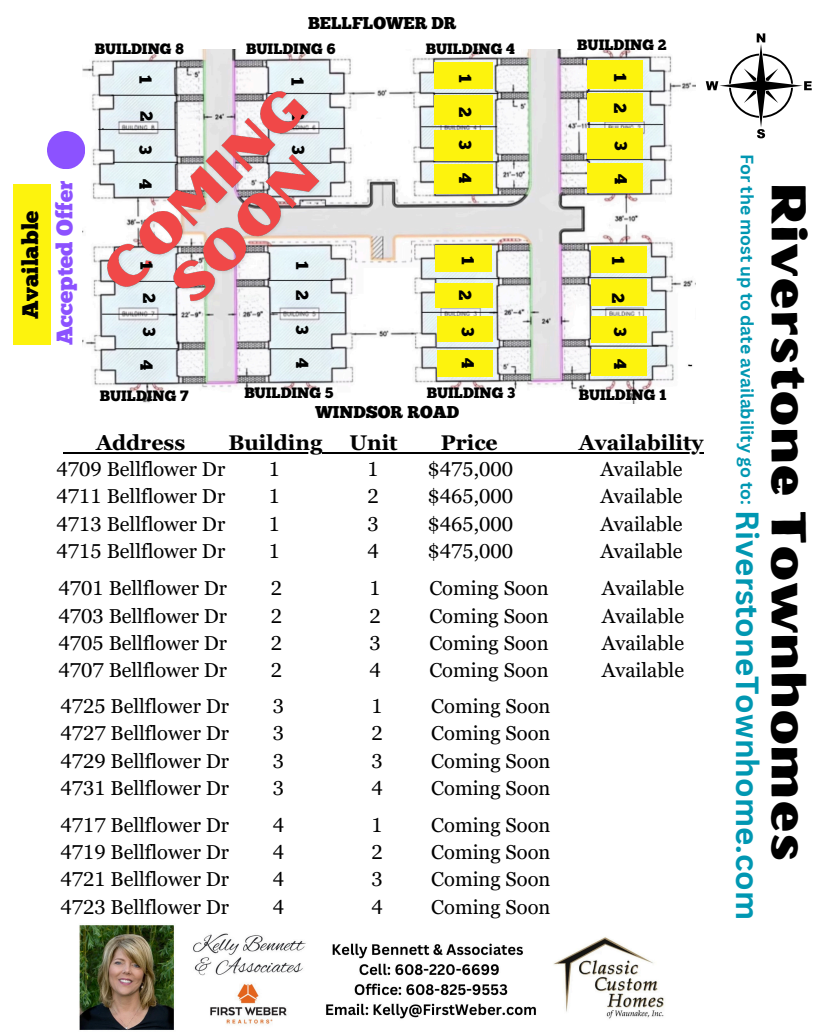
<style>
.page{position:relative;width:833px;height:1035px;background:#fff}
.page>*{position:absolute;margin:0;border:0;box-sizing:border-box;transform-origin:0 0}
.t1{font:48.75px "Oilvare Base";color:#000}
.t2{font:700 31.25px "Canva Sans";color:#0097b2}
.t3{font:22.5px "Chunk Five";color:#8c52ff}
.t4{font:22.5px "Chunk Five";color:#000}
.t5{font:700 21.25px "Georgia Pro";color:#000}
.t6{font:20.12px "Georgia Pro";color:#000}
.t7{font:700 17.5px "Canva Sans";color:#0097b2}
.t8{font:17.5px "Chunk Five";color:#000}
.t9{font:17.12px "Chunk Five";color:#000}
.t10{font:15px "Chunk Five";color:#000}
</style>
<div class="page">
<img style="left:79px;top:925px;width:585px;height:105px">
<img style="left:83px;top:50px;width:612px;height:353px">
<svg style="left:705px;top:33px;width:106px;height:105px"></svg>
<div style="left:13px;top:184px;width:38px;height:161px;background:#fdf30d"></div>
<div style="left:591px;top:349px;width:55px;height:27px;background:#fdf30d"></div>
<div style="left:591px;top:316px;width:55px;height:27px;background:#fdf30d"></div>
<div style="left:591px;top:279px;width:55px;height:27px;background:#fdf30d"></div>
<div style="left:591px;top:246px;width:55px;height:27px;background:#fdf30d"></div>
<div style="left:587px;top:60px;width:55px;height:29px;background:#fdf30d"></div>
<div style="left:587px;top:94px;width:55px;height:28px;background:#fdf30d"></div>
<div style="left:587px;top:128px;width:55px;height:31px;background:#fdf30d"></div>
<div style="left:587px;top:163px;width:55px;height:29px;background:#fdf30d"></div>
<div style="left:436px;top:246px;width:56px;height:26px;background:#fdf30d"></div>
<div style="left:436px;top:283px;width:57px;height:25px;background:#fdf30d"></div>
<div style="left:437px;top:316px;width:56px;height:26px;background:#fdf30d"></div>
<div style="left:437px;top:350px;width:56px;height:26px;background:#fdf30d"></div>
<div style="left:434px;top:62px;width:59px;height:27px;background:#fdf30d"></div>
<div style="left:434px;top:95px;width:59px;height:30px;background:#fdf30d"></div>
<div style="left:434px;top:130px;width:59px;height:31px;background:#fdf30d"></div>
<div style="left:434px;top:164px;width:59px;height:30px;background:#fdf30d"></div>
<svg style="left:47px;top:131px;width:38px;height:39px"></svg>
<hr style="left:64px;top:452px;width:32px;height:2px;background:#000">
<hr style="left:96px;top:452px;width:89px;height:2px;background:#000">
<hr style="left:185px;top:452px;width:43px;height:2px;background:#000">
<hr style="left:228px;top:452px;width:94px;height:2px;background:#000">
<hr style="left:322px;top:452px;width:27px;height:2px;background:#000">
<hr style="left:349px;top:452px;width:48px;height:2px;background:#000">
<hr style="left:397px;top:452px;width:44px;height:2px;background:#000">
<hr style="left:441px;top:452px;width:57px;height:2px;background:#000">
<hr style="left:498px;top:452px;width:80px;height:2px;background:#000">
<hr style="left:578px;top:452px;width:125px;height:2px;background:#000">
<img style="left:85px;top:71px;width:279px;height:279px">
<h6 class="t4" style="left:21px;top:319px;width:110px;rotate:-90deg">Available</h6>
<h6 class="t3" style="left:55px;top:345px;width:166px;rotate:-90deg">Accepted Offer</h6>
<p class="t9" style="left:308px;top:16px;width:150px">BELLFLOWER DR</p>
<p class="t10" style="left:95px;top:42px;width:90px">BUILDING 8</p>
<p class="t10" style="left:246px;top:42px;width:91px">BUILDING 6</p>
<h5 class="t8" style="left:152px;top:75px;width:10px;rotate:90deg">1</h5>
<p class="t8" style="left:153px;top:111px;width:12px;rotate:90deg">2</p>
<p class="t8" style="left:152px;top:145px;width:11px;rotate:90deg">3</p>
<p class="t8" style="left:152px;top:179px;width:12px;rotate:90deg">4</p>
<h4 class="t8" style="left:153px;top:261px;width:10px;rotate:90deg">1</h4>
<h6 class="t8" style="left:156px;top:293px;width:12px;rotate:90deg">2</h6>
<h3 class="t8" style="left:156px;top:327px;width:11px;rotate:90deg">3</h3>
<h6 class="t8" style="left:153px;top:360px;width:12px;rotate:90deg">4</h6>
<p class="t8" style="left:304px;top:77px;width:10px;rotate:90deg">1</p>
<p class="t8" style="left:305px;top:110px;width:12px;rotate:90deg">2</p>
<p class="t8" style="left:305px;top:145px;width:11px;rotate:90deg">3</p>
<p class="t8" style="left:309px;top:261px;width:10px;rotate:90deg">1</p>
<p class="t8" style="left:309px;top:290px;width:12px;rotate:90deg">2</p>
<p class="t8" style="left:309px;top:325px;width:11px;rotate:90deg">3</p>
<p class="t8" style="left:309px;top:358px;width:12px;rotate:90deg">4</p>
<p class="t10" style="left:100px;top:390px;width:90px">BUILDING 7</p>
<p class="t10" style="left:244px;top:387px;width:91px">BUILDING 5</p>
<p class="t10" style="left:425px;top:42px;width:91px">BUILDING 4</p>
<p class="t8" style="left:472px;top:74px;width:10px;rotate:90deg">1</p>
<h2 class="t8" style="left:472px;top:107px;width:12px;rotate:90deg">2</h2>
<p class="t8" style="left:472px;top:140px;width:11px;rotate:90deg">3</p>
<h5 class="t8" style="left:472px;top:173px;width:12px;rotate:90deg">4</h5>
<p class="t8" style="left:475px;top:256px;width:10px;rotate:90deg">1</p>
<p class="t8" style="left:472px;top:290px;width:12px;rotate:90deg">2</p>
<p class="t8" style="left:475px;top:327px;width:11px;rotate:90deg">3</p>
<p class="t8" style="left:475px;top:358px;width:12px;rotate:90deg">4</p>
<p class="t10" style="left:427px;top:387px;width:90px">BUILDING 3</p>
<p class="t9" style="left:315px;top:405px;width:145px">WINDSOR ROAD</p>
<p class="t10" style="left:577px;top:39px;width:91px">BUILDING 2</p>
<p class="t8" style="left:627px;top:73px;width:10px;rotate:90deg">1</p>
<p class="t8" style="left:627px;top:103px;width:12px;rotate:90deg">2</p>
<p class="t8" style="left:628px;top:141px;width:11px;rotate:90deg">3</p>
<p class="t8" style="left:628px;top:174px;width:12px;rotate:90deg">4</p>
<p class="t8" style="left:625px;top:256px;width:10px;rotate:90deg">1</p>
<p class="t8" style="left:625px;top:293px;width:12px;rotate:90deg">2</p>
<p class="t8" style="left:627px;top:327px;width:11px;rotate:90deg">3</p>
<p class="t8" style="left:627px;top:359px;width:12px;rotate:90deg">4</p>
<p class="t10" style="left:578px;top:388px;width:89px">BUILDING 1</p>
<p class="t5" style="left:96px;top:430px;width:91px">Address</p>
<p class="t5" style="left:228px;top:430px;width:95px">Building</p>
<p class="t5" style="left:349px;top:430px;width:50px">Unit</p>
<p class="t5" style="left:441px;top:430px;width:58px">Price</p>
<p class="t5" style="left:578px;top:430px;width:126px">Availability</p>
<p class="t6" style="left:57px;top:458px;width:170px">4709 Bellflower Dr</p>
<p class="t6" style="left:269px;top:458px;width:13px">1</p>
<p class="t6" style="left:367px;top:458px;width:13px">1</p>
<p class="t6" style="left:427px;top:458px;width:87px">$475,000</p>
<p class="t6" style="left:600px;top:458px;width:84px">Available</p>
<p class="t6" style="left:57px;top:485px;width:170px">4711 Bellflower Dr</p>
<p class="t6" style="left:269px;top:485px;width:13px">1</p>
<p class="t6" style="left:367px;top:485px;width:13px">2</p>
<p class="t6" style="left:427px;top:485px;width:87px">$465,000</p>
<p class="t6" style="left:600px;top:485px;width:84px">Available</p>
<p class="t6" style="left:57px;top:512px;width:170px">4713 Bellflower Dr</p>
<p class="t6" style="left:269px;top:512px;width:13px">1</p>
<p class="t6" style="left:367px;top:512px;width:13px">3</p>
<p class="t6" style="left:427px;top:512px;width:87px">$465,000</p>
<p class="t6" style="left:600px;top:512px;width:84px">Available</p>
<p class="t6" style="left:57px;top:540px;width:170px">4715 Bellflower Dr</p>
<p class="t6" style="left:269px;top:540px;width:13px">1</p>
<p class="t6" style="left:367px;top:540px;width:13px">4</p>
<p class="t6" style="left:427px;top:540px;width:87px">$475,000</p>
<p class="t6" style="left:600px;top:540px;width:84px">Available</p>
<p class="t6" style="left:59px;top:577px;width:170px">4701 Bellflower Dr</p>
<p class="t6" style="left:271px;top:577px;width:13px">2</p>
<p class="t6" style="left:369px;top:577px;width:13px">1</p>
<p class="t6" style="left:429px;top:577px;width:121px">Coming Soon</p>
<p class="t6" style="left:602px;top:577px;width:84px">Available</p>
<p class="t6" style="left:59px;top:604px;width:170px">4703 Bellflower Dr</p>
<p class="t6" style="left:271px;top:604px;width:13px">2</p>
<p class="t6" style="left:369px;top:604px;width:13px">2</p>
<p class="t6" style="left:429px;top:604px;width:121px">Coming Soon</p>
<p class="t6" style="left:602px;top:604px;width:84px">Available</p>
<p class="t6" style="left:59px;top:631px;width:170px">4705 Bellflower Dr</p>
<p class="t6" style="left:271px;top:631px;width:13px">2</p>
<p class="t6" style="left:369px;top:631px;width:13px">3</p>
<p class="t6" style="left:429px;top:631px;width:121px">Coming Soon</p>
<p class="t6" style="left:602px;top:631px;width:84px">Available</p>
<p class="t6" style="left:59px;top:659px;width:170px">4707 Bellflower Dr</p>
<p class="t6" style="left:271px;top:659px;width:13px">2</p>
<p class="t6" style="left:369px;top:659px;width:13px">4</p>
<p class="t6" style="left:429px;top:659px;width:121px">Coming Soon</p>
<p class="t6" style="left:602px;top:659px;width:84px">Available</p>
<p class="t6" style="left:60px;top:695px;width:170px">4725 Bellflower Dr</p>
<p class="t6" style="left:273px;top:695px;width:13px">3</p>
<p class="t6" style="left:371px;top:695px;width:13px">1</p>
<p class="t6" style="left:431px;top:695px;width:121px">Coming Soon</p>
<p class="t6" style="left:60px;top:722px;width:170px">4727 Bellflower Dr</p>
<p class="t6" style="left:273px;top:722px;width:13px">3</p>
<p class="t6" style="left:371px;top:722px;width:13px">2</p>
<p class="t6" style="left:431px;top:722px;width:121px">Coming Soon</p>
<p class="t6" style="left:60px;top:749px;width:170px">4729 Bellflower Dr</p>
<p class="t6" style="left:273px;top:749px;width:13px">3</p>
<p class="t6" style="left:371px;top:749px;width:13px">3</p>
<p class="t6" style="left:431px;top:749px;width:121px">Coming Soon</p>
<p class="t6" style="left:60px;top:777px;width:170px">4731 Bellflower Dr</p>
<p class="t6" style="left:273px;top:777px;width:13px">3</p>
<p class="t6" style="left:371px;top:777px;width:13px">4</p>
<p class="t6" style="left:431px;top:777px;width:121px">Coming Soon</p>
<p class="t6" style="left:60px;top:813px;width:170px">4717 Bellflower Dr</p>
<p class="t6" style="left:273px;top:813px;width:13px">4</p>
<p class="t6" style="left:371px;top:813px;width:13px">1</p>
<p class="t6" style="left:431px;top:813px;width:121px">Coming Soon</p>
<p class="t6" style="left:60px;top:841px;width:170px">4719 Bellflower Dr</p>
<p class="t6" style="left:273px;top:841px;width:13px">4</p>
<p class="t6" style="left:371px;top:841px;width:13px">2</p>
<p class="t6" style="left:431px;top:841px;width:121px">Coming Soon</p>
<p class="t6" style="left:60px;top:868px;width:170px">4721 Bellflower Dr</p>
<p class="t6" style="left:273px;top:868px;width:13px">4</p>
<p class="t6" style="left:371px;top:868px;width:13px">3</p>
<p class="t6" style="left:431px;top:868px;width:121px">Coming Soon</p>
<p class="t6" style="left:60px;top:895px;width:170px">4723 Bellflower Dr</p>
<p class="t6" style="left:273px;top:895px;width:13px">4</p>
<p class="t6" style="left:371px;top:895px;width:13px">4</p>
<p class="t6" style="left:431px;top:895px;width:121px">Coming Soon</p>
<p class="t7" style="left:759px;top:154px;width:353px;rotate:90deg">For the most up to date availability go to:</p>
<p class="t2" style="left:769px;top:510px;width:411px;rotate:90deg">RiverstoneTownhome.com</p>
<p class="t1" style="left:819px;top:183px;width:679px;rotate:90deg">Riverstone Townhomes</p>
<p class="t8" style="left:772px;top:475px;width:10px">1</p>
</div>
